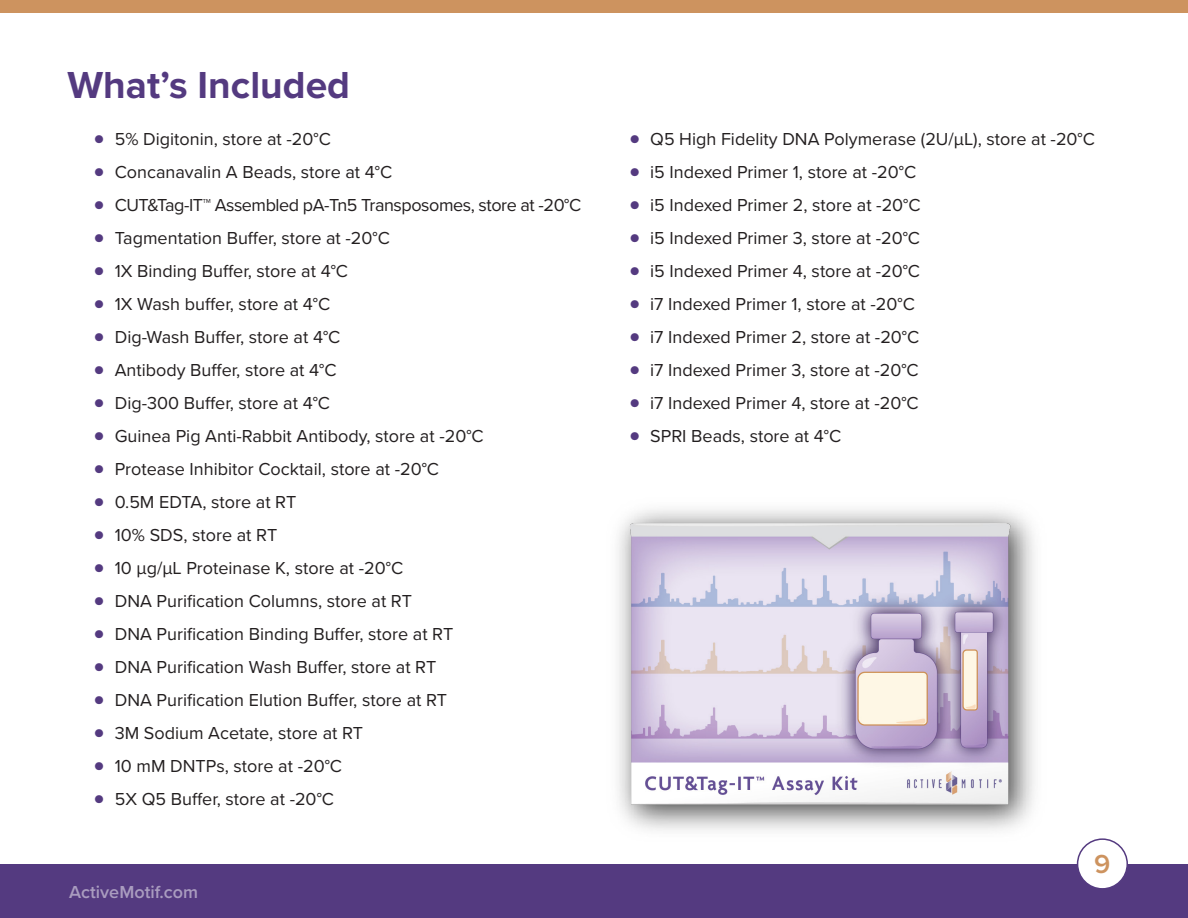
<style>
.page{position:relative;width:1188px;height:918px;background:#fff}
.page>*{position:absolute;margin:0;border:0;box-sizing:border-box;transform-origin:0 0}
.Titles{font:700 39px "Proxima Nova";color:#543a80}
.t1{font:600 27px "Proxima Nova";color:#cd935f}
.t2{font:18px "Proxima Nova";color:#231f20}
.t3{font:18px "Proxima Nova";letter-spacing:-.025em;color:#231f20}
.t4{font:600 18px "Proxima Nova";color:#a99cbf}
.s1{font-size:13.5px;color:#543a80}
</style>
<div class="page">
<div style="left:0;top:864px;width:1188px;height:54px;background:#543a80"></div>
<div style="left:1078px;top:839px;width:49px;height:50px;background:#fff;border-radius:50%"></div>
<div style="left:1077px;top:838px;width:51px;height:52px;border:2px solid #543a80;border-radius:50%"></div>
<div style="left:0;top:0;width:1188px;height:14px;background:#cd935f"></div>
<img style="left:618px;top:509px;width:417px;height:322px">
<p class="Titles" style="left:68px;top:56px;width:284px">What’s Included</p>
<p class="t2" style="left:94px;top:125px;width:238px"><span class="s1">●</span> 5% Digitonin, store at -20°C</p>
<p class="t2" style="left:94px;top:158px;width:299px"><span class="s1">●</span> Concanavalin A Beads, store at 4°C</p>
<p class="t3" style="left:94px;top:191px;width:488px"><span class="s1">●</span> CUT&amp;Tag-IT™ Assembled pA-Tn5 Transposomes, store at -20°C</p>
<p class="t2" style="left:94px;top:224px;width:297px"><span class="s1">●</span> Tagmentation Buffer, store at -20°C</p>
<p class="t2" style="left:94px;top:257px;width:255px"><span class="s1">●</span> 1X Binding Buffer, store at 4°C</p>
<p class="t2" style="left:94px;top:290px;width:237px"><span class="s1">●</span> 1X Wash buffer, store at 4°C</p>
<p class="t2" style="left:94px;top:323px;width:247px"><span class="s1">●</span> Dig-Wash Buffer, store at 4°C</p>
<p class="t2" style="left:94px;top:356px;width:244px"><span class="s1">●</span> Antibody Buffer, store at 4°C</p>
<p class="t2" style="left:94px;top:389px;width:237px"><span class="s1">●</span> Dig-300 Buffer, store at 4°C</p>
<p class="t2" style="left:94px;top:422px;width:391px"><span class="s1">●</span> Guinea Pig Anti-Rabbit Antibody, store at -20°C</p>
<p class="t2" style="left:94px;top:455px;width:346px"><span class="s1">●</span> Protease Inhibitor Cocktail, store at -20°C</p>
<p class="t2" style="left:94px;top:488px;width:203px"><span class="s1">●</span> 0.5M EDTA, store at RT</p>
<p class="t2" style="left:94px;top:521px;width:184px"><span class="s1">●</span> 10% SDS, store at RT</p>
<p class="t2" style="left:94px;top:554px;width:310px"><span class="s1">●</span> 10 µg/µL Proteinase K, store at -20°C</p>
<p class="t2" style="left:94px;top:587px;width:319px"><span class="s1">●</span> DNA Purification Columns, store at RT</p>
<p class="t2" style="left:94px;top:620px;width:360px"><span class="s1">●</span> DNA Purification Binding Buffer, store at RT</p>
<p class="t2" style="left:94px;top:653px;width:343px"><span class="s1">●</span> DNA Purification Wash Buffer, store at RT</p>
<p class="t2" style="left:94px;top:686px;width:354px"><span class="s1">●</span> DNA Purification Elution Buffer, store at RT</p>
<p class="t2" style="left:94px;top:719px;width:270px"><span class="s1">●</span> 3M Sodium Acetate, store at RT</p>
<p class="t2" style="left:94px;top:752px;width:249px"><span class="s1">●</span> 10 mM DNTPs, store at -20°C</p>
<p class="t2" style="left:94px;top:785px;width:241px"><span class="s1">●</span> 5X Q5 Buffer, store at -20°C</p>
<p class="t4" style="left:69px;top:878px;width:130px">ActiveMotif.com</p>
<p class="t2" style="left:630px;top:125px;width:466px"><span class="s1">●</span> Q5 High Fidelity DNA Polymerase (2U/µL), store at -20°C</p>
<p class="t2" style="left:630px;top:158px;width:288px"><span class="s1">●</span> i5 Indexed Primer 1, store at -20°C</p>
<p class="t2" style="left:630px;top:191px;width:292px"><span class="s1">●</span> i5 Indexed Primer 2, store at -20°C</p>
<p class="t2" style="left:630px;top:224px;width:292px"><span class="s1">●</span> i5 Indexed Primer 3, store at -20°C</p>
<p class="t2" style="left:630px;top:257px;width:292px"><span class="s1">●</span> i5 Indexed Primer 4, store at -20°C</p>
<p class="t2" style="left:630px;top:290px;width:286px"><span class="s1">●</span> i7 Indexed Primer 1, store at -20°C</p>
<p class="t2" style="left:630px;top:323px;width:291px"><span class="s1">●</span> i7 Indexed Primer 2, store at -20°C</p>
<p class="t2" style="left:630px;top:356px;width:290px"><span class="s1">●</span> i7 Indexed Primer 3, store at -20°C</p>
<p class="t2" style="left:630px;top:389px;width:290px"><span class="s1">●</span> i7 Indexed Primer 4, store at -20°C</p>
<p class="t2" style="left:630px;top:422px;width:213px"><span class="s1">●</span> SPRI Beads, store at 4°C</p>
<h2 class="t1" style="left:1094px;top:844px;width:18px">9</h2>
</div>
